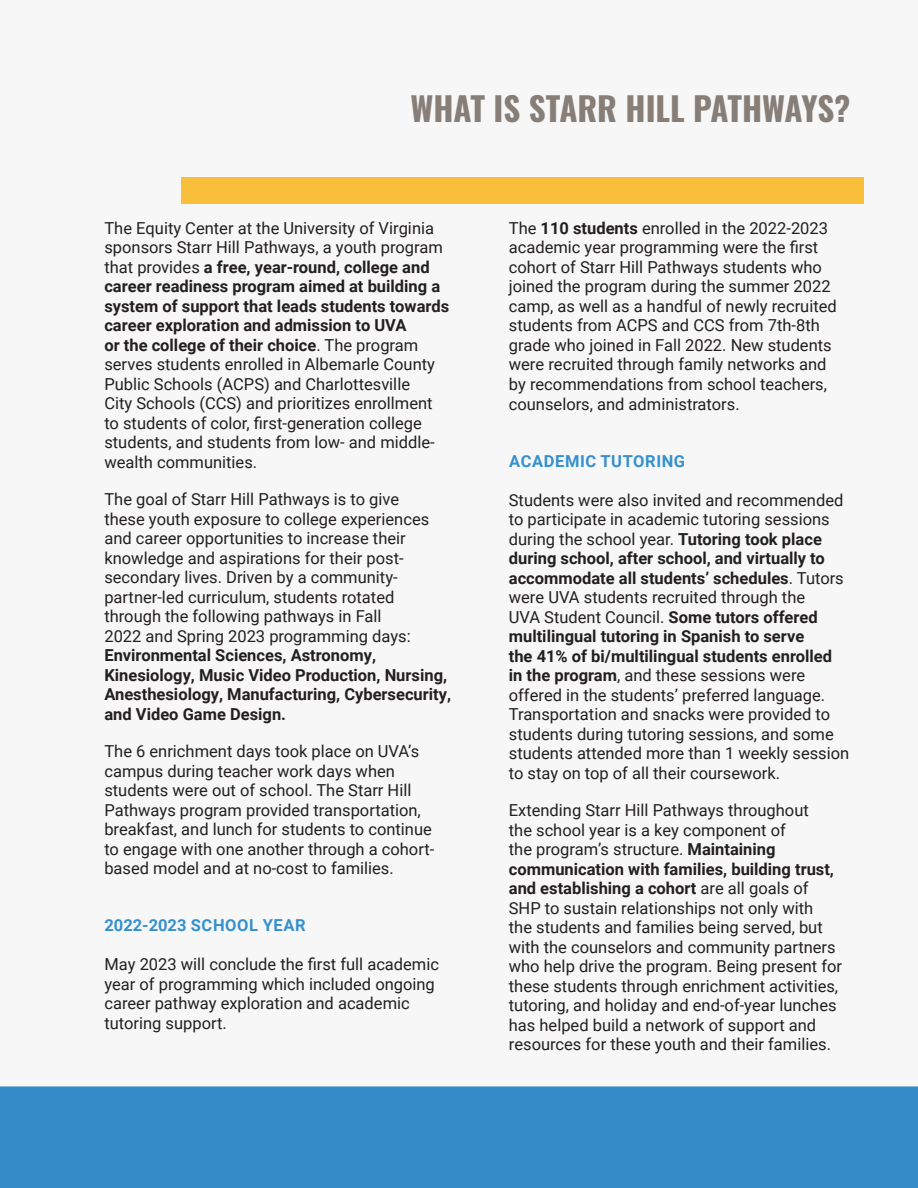
<style>
.page{position:relative;width:918px;height:1188px;background:#fff}
.page>*{position:absolute;margin:0;border:0;box-sizing:border-box;transform-origin:0 0}
.t1{font:700 33px "Oswald";color:#877e77}
.t2{font:16.5px/19.5px "Roboto";color:#231f20}
.t3{font:700 16.5px/19.5px "Roboto";color:#231f20}
.t4{font:700 16.5px "Roboto";letter-spacing:.035em;color:#3490ce}
.s1{font-weight:700}
</style>
<div class="page">
<div style="left:0;top:0;width:917px;height:1187px;background:#f7f7f8"></div>
<div style="left:0;top:1086px;width:918px;height:102px;background:#348bc8"></div>
<div style="left:181px;top:177px;width:683px;height:27px;background:#f9bf3b"></div>
<h1 class="t1" style="left:411px;top:91px;width:441px">WHAT IS STARR HILL PATHWAYS?</h1>
<p class="t2" style="left:104px;top:217px;width:346px">The Equity Center at the University of Virginia sponsors Starr Hill Pathways, a youth program that provides <span class="s1">a free, year-round, college and career readiness program aimed at building a system of support that leads students towards career exploration and admission to UVA<br>or the college of their choice</span>. The program serves students enrolled in Albemarle County Public Schools (ACPS) and Charlottesville<br>City Schools (CCS) and prioritizes enrollment to students of color, first-generation college students, and students from low- and middle&shy;wealth communities.</p>
<p class="t2" style="left:104px;top:489px;width:326px">The goal of Starr Hill Pathways is to give these youth exposure to college experiences and career opportunities to increase their knowledge and aspirations for their post&shy;secondary lives. Driven by a community&shy;partner-led curriculum, students rotated through the following pathways in Fall<br>2022 and Spring 2023 programming days:</p>
<p class="t3" style="left:104px;top:645px;width:348px">Environmental Sciences, Astronomy, Kinesiology, Music Video Production, Nursing, Anesthesiology, Manufacturing, Cybersecurity, and Video Game Design.</p>
<p class="t2" style="left:104px;top:741px;width:331px">The 6 enrichment days took place on UVA’s campus during teacher work days when students were out of school. The Starr Hill Pathways program provided transportation, breakfast, and lunch for students to continue to engage with one another through a cohort&shy;based model and at no-cost to families.</p>
<p class="t4" style="left:104px;top:914px;width:203px">2022-2023 SCHOOL YEAR</p>
<p class="t2" style="left:104px;top:954px;width:336px">May 2023 will conclude the first full academic year of programming which included ongoing career pathway exploration and academic tutoring support.</p>
<p class="t2" style="left:509px;top:217px;width:329px">The <span class="s1">110 students</span> enrolled in the 2022-2023 academic year programming were the first cohort of Starr Hill Pathways students who joined the program during the summer 2022 camp, as well as a handful of newly recruited students from ACPS and CCS from 7th-8th grade who joined in Fall 2022. New students were recruited through family networks and by recommendations from school teachers, counselors, and administrators.</p>
<p class="t4" style="left:509px;top:449px;width:178px">ACADEMIC TUTORING</p>
<p class="t2" style="left:509px;top:489px;width:342px">Students were also invited and recommended to participate in academic tutoring sessions during the school year. <span class="s1">Tutoring took place during school, after school, and virtually to accommodate all students’ schedules</span>. Tutors were UVA students recruited through the<br>UVA Student Council. <span class="s1">Some tutors offered multilingual tutoring in Spanish to serve<br>the 41% of bi/multilingual students enrolled in the program</span>, and these sessions were offered in the students’ preferred language.<br>Transportation and snacks were provided to students during tutoring sessions, and some students attended more than 1 weekly session to stay on top of all their coursework.</p>
<p class="t2" style="left:509px;top:800px;width:335px">Extending Starr Hill Pathways throughout<br>the school year is a key component of<br>the program’s structure. <span class="s1">Maintaining communication with families, building trust, and establishing a cohort</span> are all goals of SHP to sustain relationships not only with<br>the students and families being served, but with the counselors and community partners who help drive the program. Being present for these students through enrichment activities, tutoring, and holiday and end-of-year lunches has helped build a network of support and resources for these youth and their families.</p>
</div>
